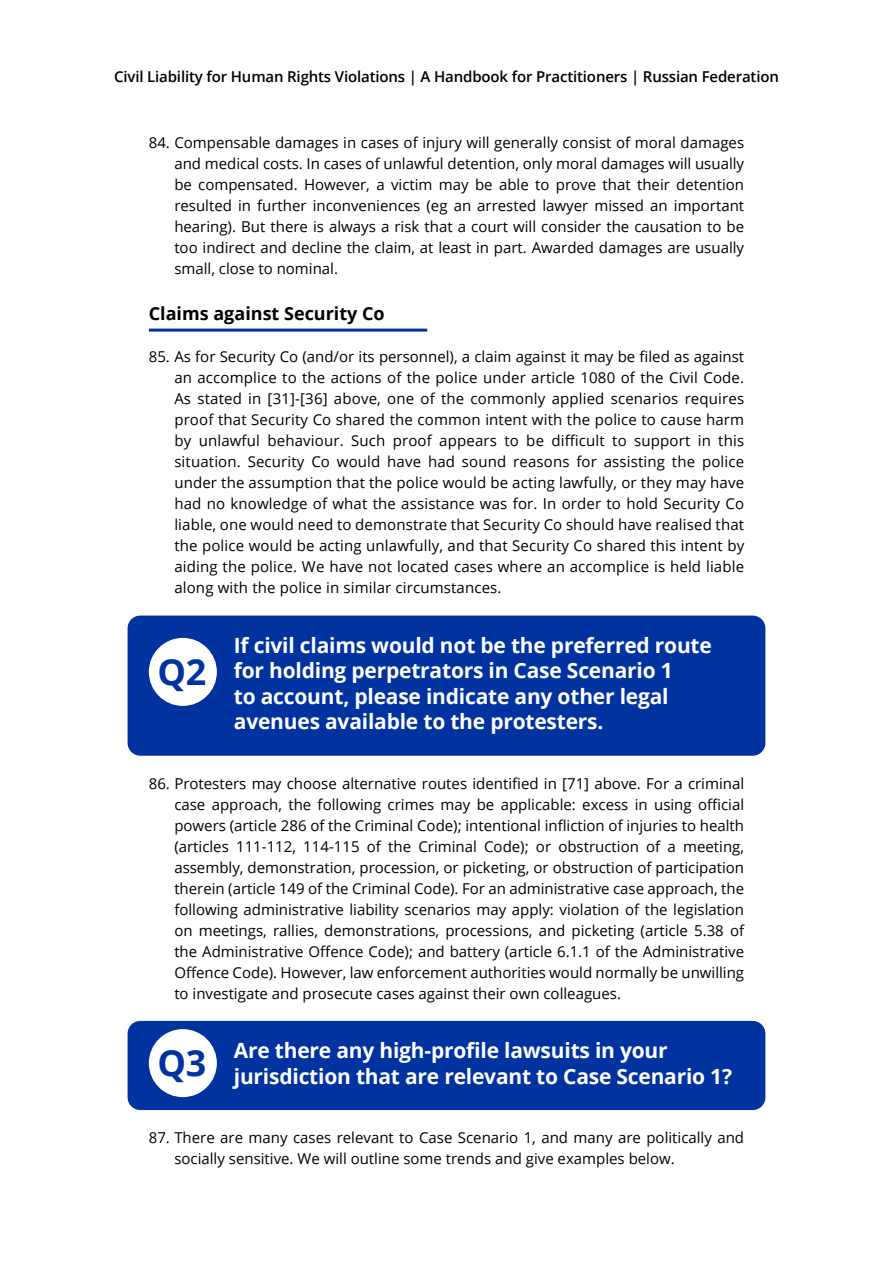
<style>
.page{position:relative;width:893px;height:1263px;background:#fff}
.page>*{position:absolute;margin:0;border:0;box-sizing:border-box;transform-origin:0 0}
.t1{font:700 36px "Open Sans";color:#0032a0}
.Cases_Scenarios_Shad{font:700 21px/25.5px "Open Sans";letter-spacing:-.01em;color:#fff}
.Sub_Heads_L1_Underli{font:700 18px "Open Sans";color:#000}
.t2{font:15px/21px "Open Sans";color:#000;text-align:justify}
.t3{font:600 15px "Open Sans";letter-spacing:-.01em;color:#000}
</style>
<div class="page">
<hr style="left:149px;top:329px;width:278px;height:3px;background:#0032a0">
<div style="left:128px;top:616px;width:637px;height:140px;background:#0032a0;border-radius:13px"></div>
<div style="left:128px;top:1021px;width:637px;height:89px;background:#0032a0;border-radius:13px"></div>
<div style="left:149px;top:638px;width:68px;height:68px;background:#fff;border-radius:50%"></div>
<div style="left:149px;top:1029px;width:68px;height:68px;background:#fff;border-radius:50%"></div>
<p class="t3" style="left:114px;top:67px;width:666px">Civil Liability for Human Rights Violations | A Handbook for Practitioners | Russian Federation</p>
<p class="t2" style="left:174px;top:131px;width:571px;text-indent:-26px">84. Compensable damages in cases of injury will generally consist of moral damages and medical costs. In cases of unlawful detention, only moral damages will usually be compensated. However, a victim may be able to prove that their detention resulted in further inconveniences (eg an arrested lawyer missed an important hearing). But there is always a risk that a court will consider the causation to be too indirect and decline the claim, at least in part. Awarded damages are usually small, close to nominal.</p>
<p class="Sub_Heads_L1_Underli" style="left:149px;top:301px;width:237px">Claims against Security Co</p>
<p class="t2" style="left:174px;top:346px;width:571px;text-indent:-26px">85. As for Security Co (and/or its personnel), a claim against it may be filed as against an accomplice to the actions of the police under article 1080 of the Civil Code.<br>As stated in [31]-[36] above, one of the commonly applied scenarios requires proof that Security Co shared the common intent with the police to cause harm by unlawful behaviour. Such proof appears to be difficult to support in this situation. Security Co would have had sound reasons for assisting the police under the assumption that the police would be acting lawfully, or they may have had no knowledge of what the assistance was for. In order to hold Security Co liable, one would need to demonstrate that Security Co should have realised that the police would be acting unlawfully, and that Security Co shared this intent by aiding the police. We have not located cases where an accomplice is held liable along with the police in similar circumstances.</p>
<p class="Cases_Scenarios_Shad" style="left:234px;top:632px;width:480px">If civil claims would not be the preferred route for holding perpetrators in Case Scenario 1<br>to account, please indicate any other legal avenues available to the protesters.</p>
<p class="t1" style="left:157px;top:646px;width:50px">Q2</p>
<p class="t2" style="left:174px;top:772px;width:571px;text-indent:-26px">86. Protesters may choose alternative routes identified in [71] above. For a criminal case approach, the following crimes may be applicable: excess in using official powers (article 286 of the Criminal Code); intentional infliction of injuries to health (articles 111-112, 114-115 of the Criminal Code); or obstruction of a meeting, assembly, demonstration, procession, or picketing, or obstruction of participation therein (article 149 of the Criminal Code). For an administrative case approach, the following administrative liability scenarios may apply: violation of the legislation on meetings, rallies, demonstrations, processions, and picketing (article 5.38 of the Administrative Offence Code); and battery (article 6.1.1 of the Administrative Offence Code). However, law enforcement authorities would normally be unwilling to investigate and prosecute cases against their own colleagues.</p>
<p class="Cases_Scenarios_Shad" style="left:234px;top:1037px;width:500px">Are there any high-profile lawsuits in your jurisdiction that are relevant to Case Scenario 1?</p>
<p class="t1" style="left:157px;top:1037px;width:50px">Q3</p>
<p class="t2" style="left:174px;top:1127px;width:571px;text-indent:-26px">87. There are many cases relevant to Case Scenario 1, and many are politically and socially sensitive. We will outline some trends and give examples below.</p>
</div>
